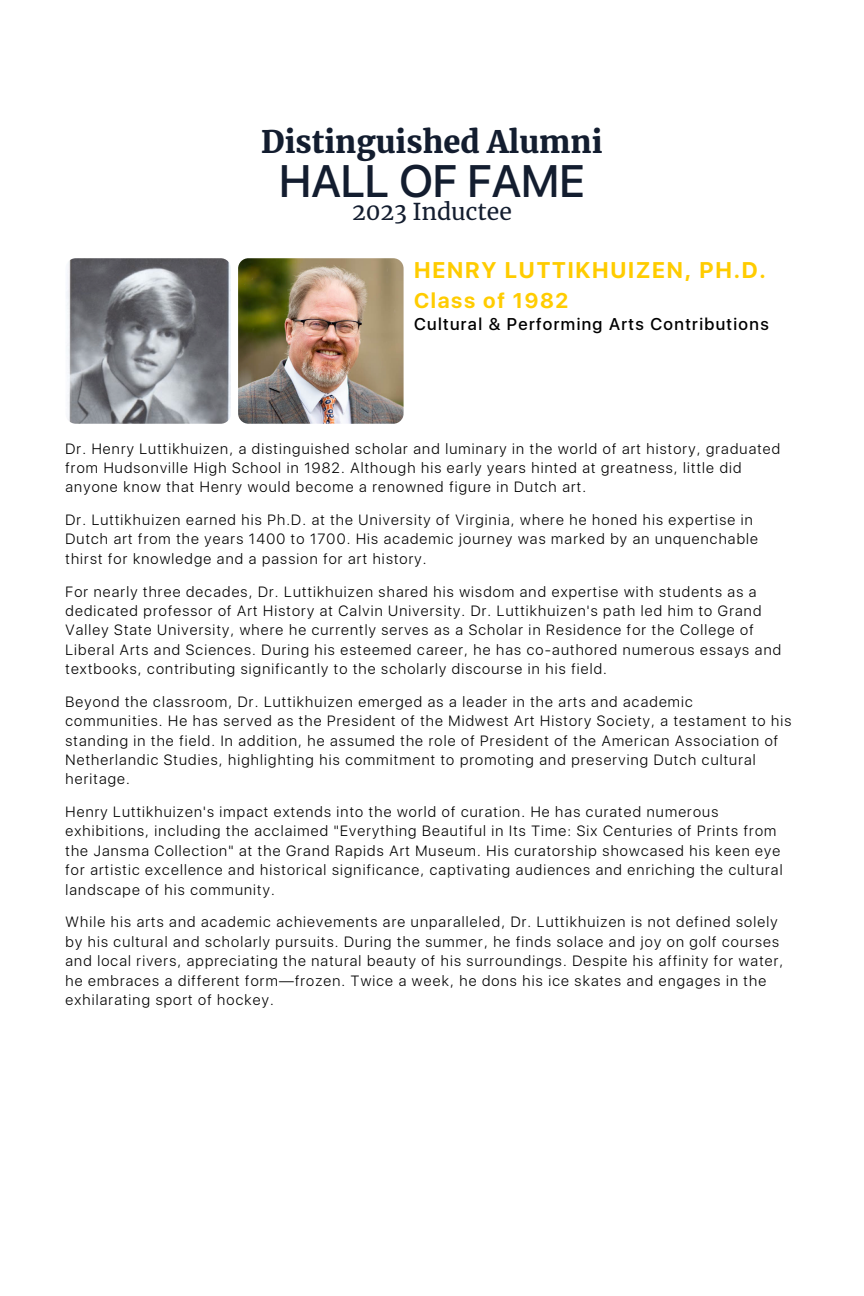
<style>
.page{position:relative;width:864px;height:1296px;background:#fff}
.page>*{position:absolute;margin:0;border:0;box-sizing:border-box;transform-origin:0 0}
.t1{font:500 45.25px "SFUI Display";color:#131d2f}
.t2{font:900 30.7px "Merriweather";color:#131d2f}
.t3{font:22.95px "Merriweather";color:#131d2f}
.t4{font:700 22.6px "SFUI Display";letter-spacing:.08em;color:#fc0}
.t5{font:700 21.2px "SFUI Display";letter-spacing:.08em;color:#fc0}
.t6{font:500 16.95px "SFUI Display";letter-spacing:.08em;color:#000}
.t7{font:300 14.8px/19.4px "SFUI Display";letter-spacing:.08em;color:#000}
</style>
<div class="page">
<img style="left:66px;top:258px;width:165px;height:166px;border-radius:10px">
<img style="left:238px;top:258px;width:166px;height:166px;border-radius:10px">
<p class="t2" style="left:261px;top:123px;width:343px">Distinguished Alumni</p>
<p class="t1" style="left:279px;top:154px;width:307px">HALL OF FAME</p>
<p class="t3" style="left:352px;top:197px;width:161px">2023 Inductee</p>
<p class="t4" style="left:414px;top:257px;width:353px">HENRY LUTTIKHUIZEN, PH.D.</p>
<p class="t5" style="left:414px;top:288px;width:156px">Class of 1982</p>
<p class="t6" style="left:414px;top:313px;width:356px">Cultural &amp; Performing Arts Contributions</p>
<p class="t7" style="left:66px;top:439px;width:716px">Dr. Henry Luttikhuizen, a distinguished scholar and luminary in the world of art history, graduated from Hudsonville High School in 1982. Although his early years hinted at greatness, little did anyone know that Henry would become a renowned figure in Dutch art.</p>
<p class="t7" style="left:66px;top:510px;width:694px">Dr. Luttikhuizen earned his Ph.D. at the University of Virginia, where he honed his expertise in<br>Dutch art from the years 1400 to 1700. His academic journey was marked by an unquenchable thirst for knowledge and a passion for art history.</p>
<p class="t7" style="left:66px;top:582px;width:717px">For nearly three decades, Dr. Luttikhuizen shared his wisdom and expertise with students as a dedicated professor of Art History at Calvin University. Dr. Luttikhuizen's path led him to Grand Valley State University, where he currently serves as a Scholar in Residence for the College of Liberal Arts and Sciences. During his esteemed career, he has co-authored numerous essays and textbooks, contributing significantly to the scholarly discourse in his field.</p>
<p class="t7" style="left:66px;top:692px;width:727px">Beyond the classroom, Dr. Luttikhuizen emerged as a leader in the arts and academic communities. He has served as the President of the Midwest Art History Society, a testament to his standing in the field. In addition, he assumed the role of President of the American Association of Netherlandic Studies, highlighting his commitment to promoting and preserving Dutch cultural heritage.</p>
<p class="t7" style="left:66px;top:802px;width:719px">Henry Luttikhuizen's impact extends into the world of curation. He has curated numerous exhibitions, including the acclaimed "Everything Beautiful in Its Time: Six Centuries of Prints from the Jansma Collection" at the Grand Rapids Art Museum. His curatorship showcased his keen eye for artistic excellence and historical significance, captivating audiences and enriching the cultural landscape of his community.</p>
<p class="t7" style="left:66px;top:912px;width:719px">While his arts and academic achievements are unparalleled, Dr. Luttikhuizen is not defined solely by his cultural and scholarly pursuits. During the summer, he finds solace and joy on golf courses and local rivers, appreciating the natural beauty of his surroundings. Despite his affinity for water, he embraces a different form—frozen. Twice a week, he dons his ice skates and engages in the exhilarating sport of hockey.</p>
</div>
